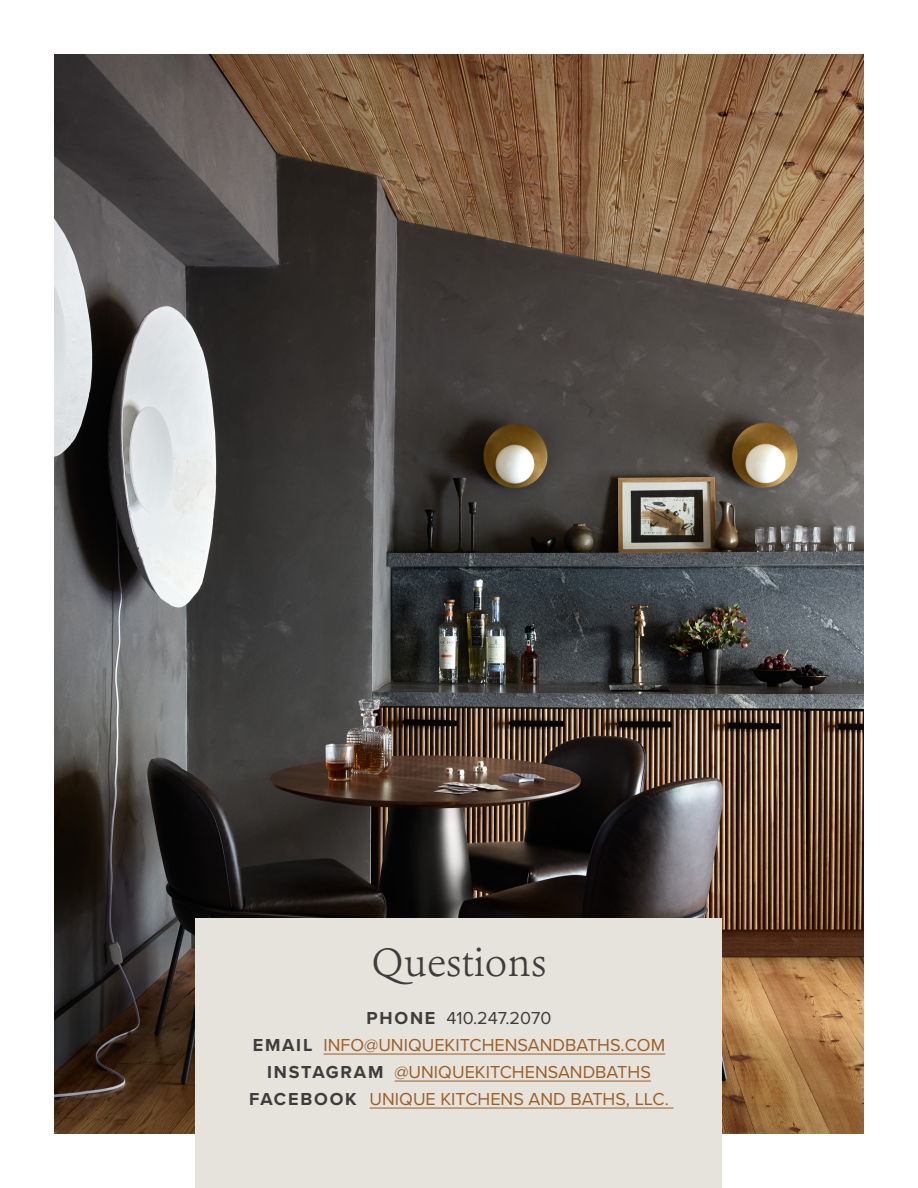
<style>
.page{position:relative;width:918px;height:1188px;background:#fff}
.page>*{position:absolute;margin:0;border:0;box-sizing:border-box;transform-origin:0 0}
.t1{font:300 39px "Erato";color:#3f3c3c}
.t2{font:18px "Proxima Nova";color:#9c5f26}
.t3{font:18px "Proxima Nova";color:#3f3c3c}
.s1{font-weight:700}
.s2{font-weight:700;color:#3f3c3c}
</style>
<div class="page">
<img style="left:54px;top:54px;width:810px;height:1080px">
<div style="left:196px;top:918px;width:526px;height:270px;background:#e6e3dd"></div>
<hr style="left:324px;top:1054px;width:341px;height:1px;background:#9c5f26">
<hr style="left:395px;top:1081px;width:256px;height:1px;background:#9c5f26">
<hr style="left:370px;top:1108px;width:303px;height:1px;background:#9c5f26">
<p class="t1" style="left:372px;top:937px;width:176px">Questions</p>
<p class="t3" style="left:367px;top:1005px;width:186px"><span class="s1">PHONE</span> 410.247.2070</p>
<p class="t2" style="left:253px;top:1032px;width:414px"><span class="s2">EMAIL</span> INFO@UNIQUEKITCHENSANDBATHS.COM</p>
<p class="t2" style="left:267px;top:1059px;width:385px"><span class="s2">INSTAGRAM</span> @UNIQUEKITCHENSANDBATHS</p>
<p class="t2" style="left:249px;top:1086px;width:421px"><span class="s2">FACEBOOK</span> UNIQUE KITCHENS AND BATHS, LLC.</p>
</div>
